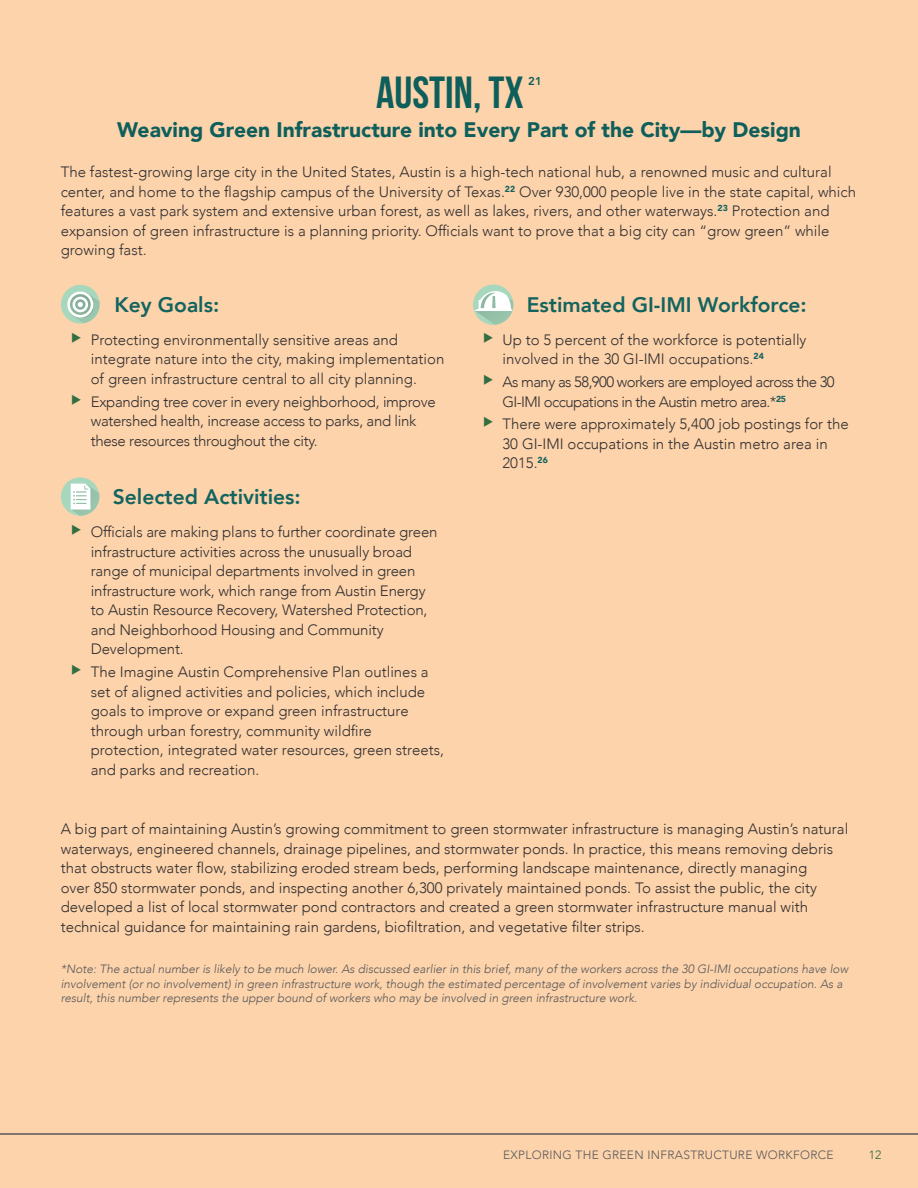
<style>
.page{position:relative;width:918px;height:1188px;background:#fdd3ab}
.page>*{position:absolute;margin:0;border:0;box-sizing:border-box;transform-origin:0 0}
.Header_Case_Studies{font:700 45px "Bebas Neue";color:#0e5f5b}
.Sub-Header_Case_Stud{font:900 21px "Avenir";color:#0e5f5b}
.Header_4{font:800 21px "Avenir";color:#13635f}
.Copy_2col{font:300 15px/19.5px "Avenir";color:#312f30}
.Copy_span{font:300 15px/19.5px "Avenir";color:#312f30}
.Copy_2col-2{font:300 15px/19.5px "Avenir";letter-spacing:-.02em;color:#312f30}
.Copy_2col-3{font:300 15px/19.5px "Avenir";letter-spacing:-.04em;color:#312f30}
.t1{font:italic 300 12px/14.4px "Avenir";color:#57585a}
.t2{font:300 12px "Avenir";letter-spacing:.025em;color:#57585a}
.t3{font:300 12px "Avenir";color:#276a3b}
.Header_Case_Studies-2{font:800 11.4px "Avenir";color:#0e5f5b}
</style>
<div class="page">
<hr style="left:0;top:1133px;width:918px;height:2px;background:#57585a">
<svg style="left:473px;top:285px;width:40px;height:40px"></svg>
<div style="left:61px;top:477px;width:38px;height:39px;background:#a7d8bd;border-radius:50%"></div>
<svg style="left:70px;top:483px;width:29px;height:33px"></svg>
<svg style="left:61px;top:285px;width:39px;height:39px"></svg>
<p class="Header_Case_Studies" style="left:376px;top:68px;width:149px">AUSTIN, TX</p>
<p class="Header_Case_Studies-2" style="left:528px;top:72px;width:15px">21</p>
<p class="Sub-Header_Case_Stud" style="left:117px;top:112px;width:685px">Weaving Green Infrastructure into Every Part of the City—by Design</p>
<p class="Copy_span" style="left:61px;top:162px;width:797px">The fastest-growing large city in the United States, Austin is a high-tech national hub, a renowned music and cultural center, and home to the flagship campus of the University of Texas.<sup>22</sup> Over 930,000 people live in the state capital, which features a vast park system and extensive urban forest, as well as lakes, rivers, and other waterways.<sup>23</sup> Protection and expansion of green infrastructure is a planning priority. Officials want to prove that a big city can “grow green” while growing fast.</p>
<p class="Header_4" style="left:114px;top:288px;width:106px">Key Goals:</p>
<p class="Copy_2col" style="left:91px;top:330px;width:355px">Protecting environmentally sensitive areas and integrate nature into the city, making implementation of green infrastructure central to all city planning.</p>
<p class="Copy_2col-2" style="left:91px;top:392px;width:346px">Expanding tree cover in every neighborhood, improve watershed health, increase access to parks, and link these resources throughout the city.</p>
<p class="Header_4" style="left:113px;top:481px;width:189px">Selected Activities:</p>
<p class="Copy_2col" style="left:91px;top:523px;width:348px">Officials are making plans to further coordinate green infrastructure activities across the unusually broad range of municipal departments involved in green infrastructure work, which range from Austin Energy to Austin Resource Recovery, Watershed Protection, and Neighborhood Housing and Community Development.</p>
<p class="Copy_2col" style="left:91px;top:662px;width:355px">The Imagine Austin Comprehensive Plan outlines a set of aligned activities and policies, which include goals to improve or expand green infrastructure through urban forestry, community wildfire protection, integrated water resources, green streets, and parks and recreation.</p>
<p class="Header_4" style="left:527px;top:288px;width:282px">Estimated GI-IMI Workforce:</p>
<p class="Copy_2col" style="left:502px;top:330px;width:306px">Up to 5 percent of the workforce is potentially involved in the 30 GI-IMI occupations.<sup>24</sup></p>
<p class="Copy_2col-3" style="left:502px;top:372px;width:334px">As many as 58,900 workers are employed across the 30<br>GI-IMI occupations in the Austin metro area.*<sup>25</sup></p>
<p class="Copy_2col" style="left:502px;top:414px;width:348px">There were approximately 5,400 job postings for the<br>30 GI-IMI occupations in the Austin metro area in<br>2015.<sup>26</sup></p>
<p class="Copy_2col" style="left:61px;top:819px;width:789px">A big part of maintaining Austin’s growing commitment to green stormwater infrastructure is managing Austin’s natural waterways, engineered channels, drainage pipelines, and stormwater ponds. In practice, this means removing debris that obstructs water flow, stabilizing eroded stream beds, performing landscape maintenance, directly managing<br>over 850 stormwater ponds, and inspecting another 6,300 privately maintained ponds. To assist the public, the city developed a list of local stormwater pond contractors and created a green stormwater infrastructure manual with technical guidance for maintaining rain gardens, biofiltration, and vegetative filter strips.</p>
<p class="t1" style="left:61px;top:962px;width:789px">*Note: The actual number is likely to be much lower. As discussed earlier in this brief, many of the workers across the 30 GI-IMI occupations have low involvement (or no involvement) in green infrastructure work, though the estimated percentage of involvement varies by individual occupation. As a result, this number represents the upper bound of workers who may be involved in green infrastructure work.</p>
<p class="t2" style="left:503px;top:1147px;width:332px">EXPLORING THE GREEN INFRASTRUCTURE WORKFORCE</p>
<p class="t3" style="left:869px;top:1147px;width:14px">12</p>
</div>
